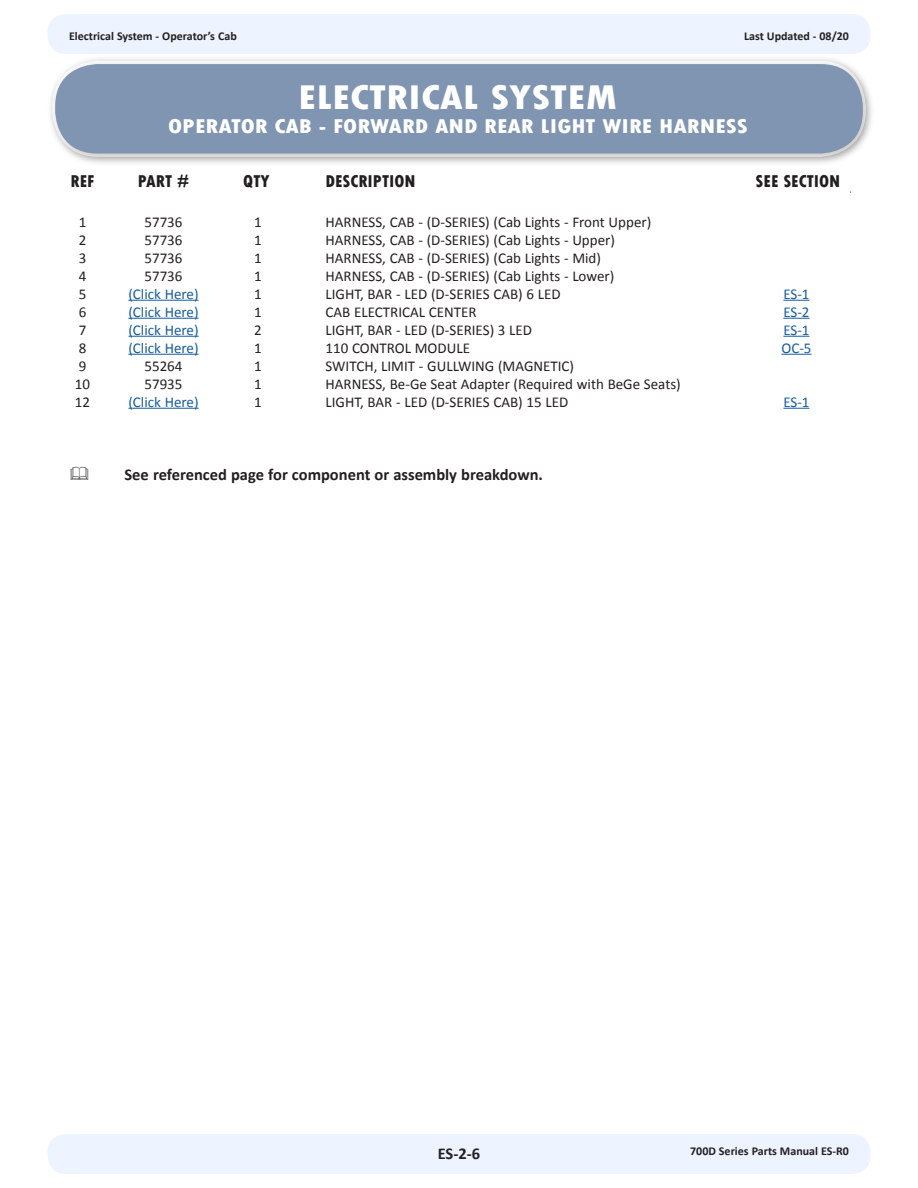
<style>
.page{position:relative;width:918px;height:1188px;background:#fff}
.page>*{position:absolute;margin:0;border:0;box-sizing:border-box;transform-origin:0 0}
.Heading_-_Parts_List{font:800 condensed 36px "Tw Cen";color:#fff;scale:1.2 1}
.Heading_-_Parts_List-2{font:800 condensed 21px "Tw Cen";color:#fff;scale:1.2 1}
.Heading_-_Column{font:800 condensed 18px "Tw Cen";color:#231f20}
.t1{font:700 16.5px "Calibri";color:#231f20}
.t2{font:15px "Calibri";color:#231f20}
.t3{font:15px "Calibri";color:#175d9e}
.t4{font:700 12px "Calibri";color:#231f20}
</style>
<div class="page">
<div style="left:48px;top:1134px;width:822px;height:40px;background:#edf4ff;border-radius:18px"></div>
<div style="left:48px;top:14px;width:822px;height:40px;background:#edf4ff;border-radius:18px"></div>
<hr style="left:128px;top:300px;width:71px;height:1px;background:#175d9e">
<svg style="left:783px;top:300px;width:27px;height:1px"></svg>
<hr style="left:128px;top:318px;width:71px;height:1px;background:#175d9e">
<svg style="left:783px;top:318px;width:27px;height:1px"></svg>
<hr style="left:128px;top:336px;width:71px;height:1px;background:#175d9e">
<svg style="left:783px;top:336px;width:27px;height:1px"></svg>
<hr style="left:128px;top:354px;width:71px;height:1px;background:#175d9e">
<hr style="left:781px;top:354px;width:31px;height:1px;background:#175d9e">
<hr style="left:128px;top:408px;width:71px;height:1px;background:#175d9e">
<svg style="left:783px;top:408px;width:27px;height:1px"></svg>
<div style="left:49px;top:58px;width:824px;height:106px;background:#231f20;opacity:.28"></div>
<div style="left:55px;top:64px;width:808px;height:90px;background:#7f95b1;border-radius:42px"></div>
<p class="t4" style="left:69px;top:27px;width:169px">Electrical System - Operator’s Cab</p>
<p class="t4" style="left:744px;top:27px;width:106px">Last Updated - 08/20</p>
<p class="Heading_-_Parts_List" style="left:298px;top:76px;width:268px">ELECTRICAL SYSTEM</p>
<p class="Heading_-_Parts_List-2" style="left:168px;top:114px;width:485px">OPERATOR CAB - FORWARD AND REAR LIGHT WIRE HARNESS</p>
<p class="Heading_-_Column" style="left:71px;top:170px;width:25px">REF</p>
<p class="Heading_-_Column" style="left:138px;top:170px;width:53px">PART #</p>
<p class="Heading_-_Column" style="left:243px;top:170px;width:28px">QTY</p>
<p class="Heading_-_Column" style="left:326px;top:170px;width:92px">DESCRIPTION</p>
<p class="Heading_-_Column" style="left:756px;top:170px;width:86px">SEE SECTION</p>
<p class="t2" style="left:79px;top:211px;width:9px">1</p>
<p class="t2" style="left:144px;top:211px;width:40px">57736</p>
<p class="t2" style="left:254px;top:211px;width:9px">1</p>
<p class="t2" style="left:326px;top:211px;width:327px">HARNESS, CAB - (D-SERIES) (Cab Lights - Front Upper)</p>
<p class="t2" style="left:79px;top:229px;width:9px">2</p>
<p class="t2" style="left:144px;top:229px;width:40px">57736</p>
<p class="t2" style="left:254px;top:229px;width:9px">1</p>
<p class="t2" style="left:326px;top:229px;width:291px">HARNESS, CAB - (D-SERIES) (Cab Lights - Upper)</p>
<p class="t2" style="left:79px;top:247px;width:9px">3</p>
<p class="t2" style="left:144px;top:247px;width:40px">57736</p>
<p class="t2" style="left:254px;top:247px;width:9px">1</p>
<p class="t2" style="left:326px;top:247px;width:277px">HARNESS, CAB - (D-SERIES) (Cab Lights - Mid)</p>
<p class="t2" style="left:79px;top:265px;width:9px">4</p>
<p class="t2" style="left:144px;top:265px;width:40px">57736</p>
<p class="t2" style="left:254px;top:265px;width:9px">1</p>
<p class="t2" style="left:326px;top:265px;width:290px">HARNESS, CAB - (D-SERIES) (Cab Lights - Lower)</p>
<p class="t2" style="left:79px;top:283px;width:9px">5</p>
<p class="t3" style="left:128px;top:283px;width:72px">(Click Here)</p>
<p class="t2" style="left:254px;top:283px;width:9px">1</p>
<p class="t2" style="left:325px;top:283px;width:237px">LIGHT, BAR - LED (D-SERIES CAB) 6 LED</p>
<p class="t3" style="left:783px;top:283px;width:28px">ES-1</p>
<p class="t2" style="left:79px;top:301px;width:9px">6</p>
<p class="t3" style="left:128px;top:301px;width:72px">(Click Here)</p>
<p class="t2" style="left:254px;top:301px;width:9px">1</p>
<p class="t2" style="left:325px;top:301px;width:153px">CAB ELECTRICAL CENTER</p>
<p class="t3" style="left:783px;top:301px;width:28px">ES-2</p>
<p class="t2" style="left:79px;top:319px;width:9px">7</p>
<p class="t3" style="left:128px;top:319px;width:72px">(Click Here)</p>
<p class="t2" style="left:254px;top:319px;width:9px">2</p>
<p class="t2" style="left:325px;top:319px;width:208px">LIGHT, BAR - LED (D-SERIES) 3 LED</p>
<p class="t3" style="left:783px;top:319px;width:28px">ES-1</p>
<p class="t2" style="left:79px;top:337px;width:9px">8</p>
<p class="t3" style="left:128px;top:337px;width:72px">(Click Here)</p>
<p class="t2" style="left:254px;top:337px;width:9px">1</p>
<p class="t2" style="left:325px;top:337px;width:146px">110 CONTROL MODULE</p>
<p class="t3" style="left:781px;top:337px;width:32px">OC-5</p>
<p class="t2" style="left:79px;top:355px;width:9px">9</p>
<p class="t2" style="left:144px;top:355px;width:40px">55264</p>
<p class="t2" style="left:254px;top:355px;width:9px">1</p>
<p class="t2" style="left:326px;top:355px;width:250px">SWITCH, LIMIT - GULLWING (MAGNETIC)</p>
<p class="t2" style="left:75px;top:373px;width:17px">10</p>
<p class="t2" style="left:144px;top:373px;width:40px">57935</p>
<p class="t2" style="left:254px;top:373px;width:9px">1</p>
<p class="t2" style="left:326px;top:373px;width:357px">HARNESS, Be-Ge Seat Adapter (Required with BeGe Seats)</p>
<p class="t2" style="left:75px;top:391px;width:17px">12</p>
<p class="t3" style="left:128px;top:391px;width:72px">(Click Here)</p>
<p class="t2" style="left:254px;top:391px;width:9px">1</p>
<p class="t2" style="left:325px;top:391px;width:244px">LIGHT, BAR - LED (D-SERIES CAB) 15 LED</p>
<p class="t3" style="left:783px;top:391px;width:28px">ES-1</p>
<p class="t1" style="left:125px;top:463px;width:420px">See referenced page for component or assembly breakdown.</p>
<p class="t1" style="left:438px;top:1142px;width:44px">ES-2-6</p>
<p class="t4" style="left:690px;top:1143px;width:160px">700D Series Parts Manual ES-R0</p>
</div>
